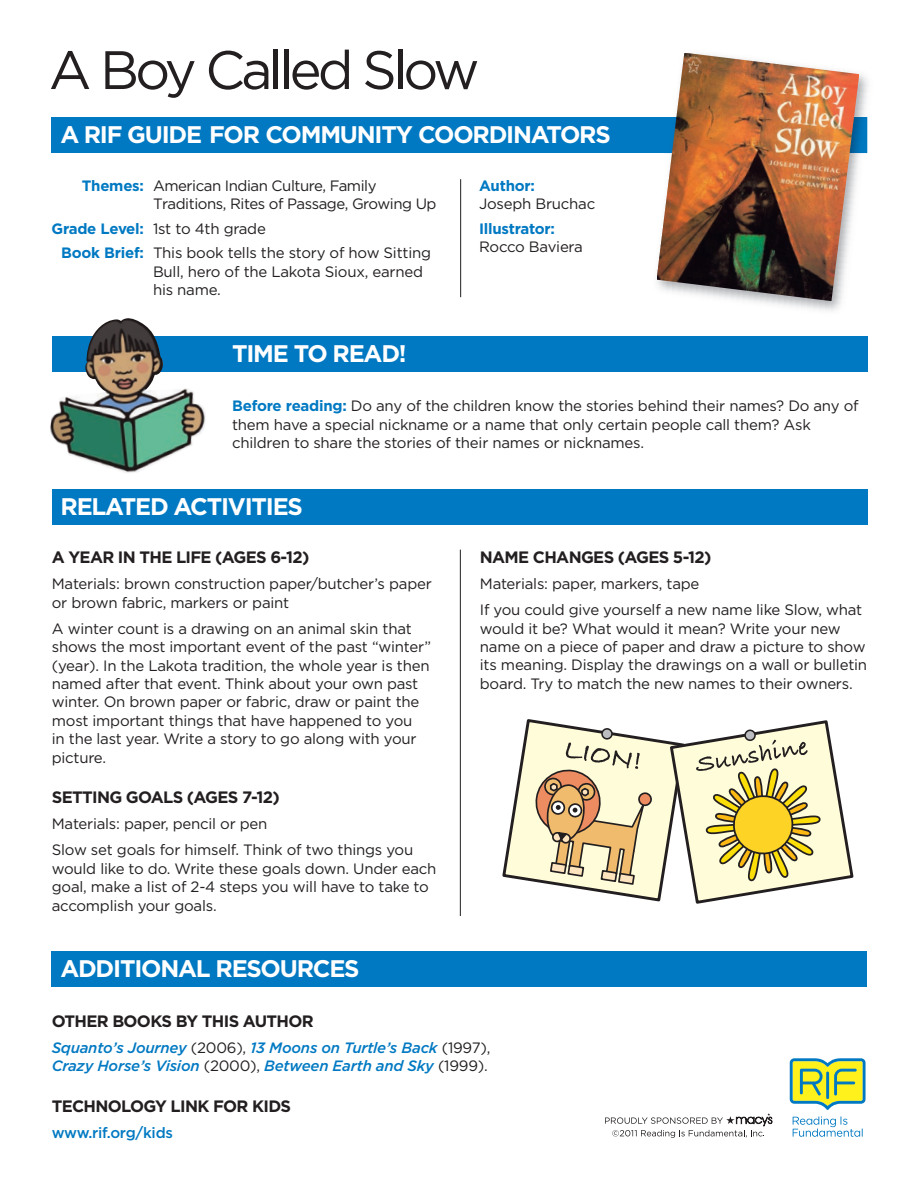
<style>
.page{position:relative;width:918px;height:1188px;background:#fff}
.page>*{position:absolute;margin:0;border:0;box-sizing:border-box;transform-origin:0 0}
.t1{font:54px "Gotham";letter-spacing:-.07em;color:#231f20}
.t2{font:700 24px "Gotham";letter-spacing:-.05em;color:#fff}
.t3{font:700 16.5px "Gotham";letter-spacing:-.04em;color:#231f20}
.t4{font:15px/18.5px "Gotham";letter-spacing:-.015em;color:#231f20}
.t5{font:italic 500 15px/18.5px "Gotham";letter-spacing:-.015em;color:#0079c2}
.t6{font:700 15px "Gotham";letter-spacing:-.015em;color:#0079c2}
.t7{font:500 15px "Gotham";letter-spacing:-.015em;color:#0079c2}
.s1{font-weight:700;color:#0079c2}
.s2{font-weight:400;font-style:normal;color:#231f20}
</style>
<div class="page">
<svg style="left:502px;top:719px;width:351px;height:185px"></svg>
<div style="left:602px;top:728px;width:10px;height:11px;background:#bcbdc0;border-radius:5px"></div>
<div style="left:601px;top:728px;width:12px;height:12px;border:2px solid #231f20;border-radius:5px"></div>
<div style="left:51px;top:117px;width:816px;height:36px;background:#0079c2"></div>
<div style="left:52px;top:336px;width:816px;height:36px;background:#0079c2"></div>
<div style="left:52px;top:489px;width:816px;height:36px;background:#0079c2"></div>
<div style="left:51px;top:951px;width:816px;height:36px;background:#0079c2"></div>
<hr style="left:460px;top:179px;width:1px;height:118px;background:#231f20">
<hr style="left:460px;top:550px;width:1px;height:366px;background:#231f20">
<img style="left:754px;top:74px;width:114px;height:237px">
<img style="left:858px;top:117px;width:9px;height:36px">
<img style="left:657px;top:53px;width:201px;height:248px">
<img style="left:50px;top:318px;width:155px;height:155px">
<svg style="left:790px;top:1058px;width:76px;height:52px;background:#b4d06c"></svg>
<svg style="left:793px;top:1116px;width:70px;height:21px"></svg>
<svg style="left:605px;top:1113px;width:167px;height:25px"></svg>
<h1 class="t1" style="left:49px;top:51px;width:432px">A Boy Called Slow</h1>
<h2 class="t2" style="left:60px;top:126px;width:552px">A RIF GUIDE FOR COMMUNITY COORDINATORS</h2>
<p class="t4" style="left:153px;top:178px;width:285px;text-indent:-71px"><span class="s1">Themes:</span> American Indian Culture, Family<br>Traditions, Rites of Passage, Growing Up</p>
<p class="t4" style="left:61px;top:217px;width:371px;line-height:24.5px;text-indent:-10px"><span class="s1">Grade Level:</span> 1st to 4th grade<br><span class="s1">Book Brief:</span> This book tells the story of how Sitting</p>
<p class="t4" style="left:153px;top:263px;width:271px">Bull, hero of the Lakota Sioux, earned his name.</p>
<h2 class="t2" style="left:232px;top:345px;width:176px">TIME TO READ!</h2>
<p class="t6" style="left:479px;top:180px;width:57px">Author:</p>
<p class="t4" style="left:479px;top:196px;width:118px">Joseph Bruchac</p>
<p class="t6" style="left:479px;top:223px;width:77px">Illustrator:</p>
<p class="t4" style="left:479px;top:239px;width:105px">Rocco Baviera</p>
<p class="t4" style="left:232px;top:398px;width:628px"><span class="s1">Before reading:</span> Do any of the children know the stories behind their names? Do any of them have a special nickname or a name that only certain people call them? Ask children to share the stories of their names or nicknames.</p>
<h2 class="t2" style="left:61px;top:498px;width:244px">RELATED ACTIVITIES</h2>
<p class="t3" style="left:52px;top:552px;width:259px">A YEAR IN THE LIFE (AGES 6-12)</p>
<p class="t4" style="left:52px;top:576px;width:381px">Materials: brown construction paper/butcher’s paper or brown fabric, markers or paint</p>
<p class="t4" style="left:52px;top:620px;width:381px">A winter count is a drawing on an animal skin that shows the most important event of the past “winter” (year). In the Lakota tradition, the whole year is then named after that event. Think about your own past winter. On brown paper or fabric, draw or paint the most important things that have happened to you<br>in the last year. Write a story to go along with your picture.</p>
<p class="t3" style="left:52px;top:792px;width:230px">SETTING GOALS (AGES 7-12)</p>
<p class="t4" style="left:52px;top:812px;width:363px;line-height:26px">Materials: paper, pencil or pen<br>Slow set goals for himself. Think of two things you</p>
<p class="t4" style="left:52px;top:860px;width:386px">would like to do. Write these goals down. Under each goal, make a list of 2-4 steps you will have to take to accomplish your goals.</p>
<h2 class="t2" style="left:60px;top:960px;width:301px">ADDITIONAL RESOURCES</h2>
<p class="t3" style="left:480px;top:552px;width:233px">NAME CHANGES (AGES 5-12)</p>
<p class="t4" style="left:480px;top:572px;width:384px;line-height:26px">Materials: paper, markers, tape<br>If you could give yourself a new name like Slow, what</p>
<p class="t4" style="left:480px;top:620px;width:389px">would it be? What would it mean? Write your new name on a piece of paper and draw a picture to show its meaning. Display the drawings on a wall or bulletin board. Try to match the new names to their owners.</p>
<p class="t3" style="left:52px;top:1015px;width:264px">OTHER BOOKS BY THIS AUTHOR</p>
<p class="t5" style="left:52px;top:1038px;width:440px">Squanto’s Journey <span class="s2">(2006),</span> 13 Moons on Turtle’s Back <span class="s2">(1997),<br></span>Crazy Horse’s Vision <span class="s2">(2000),</span> Between Earth and Sky <span class="s2">(1999).</span></p>
<p class="t3" style="left:52px;top:1100px;width:241px">TECHNOLOGY LINK FOR KIDS</p>
<p class="t7" style="left:52px;top:1127px;width:123px">www.rif.org/kids</p>
</div>
